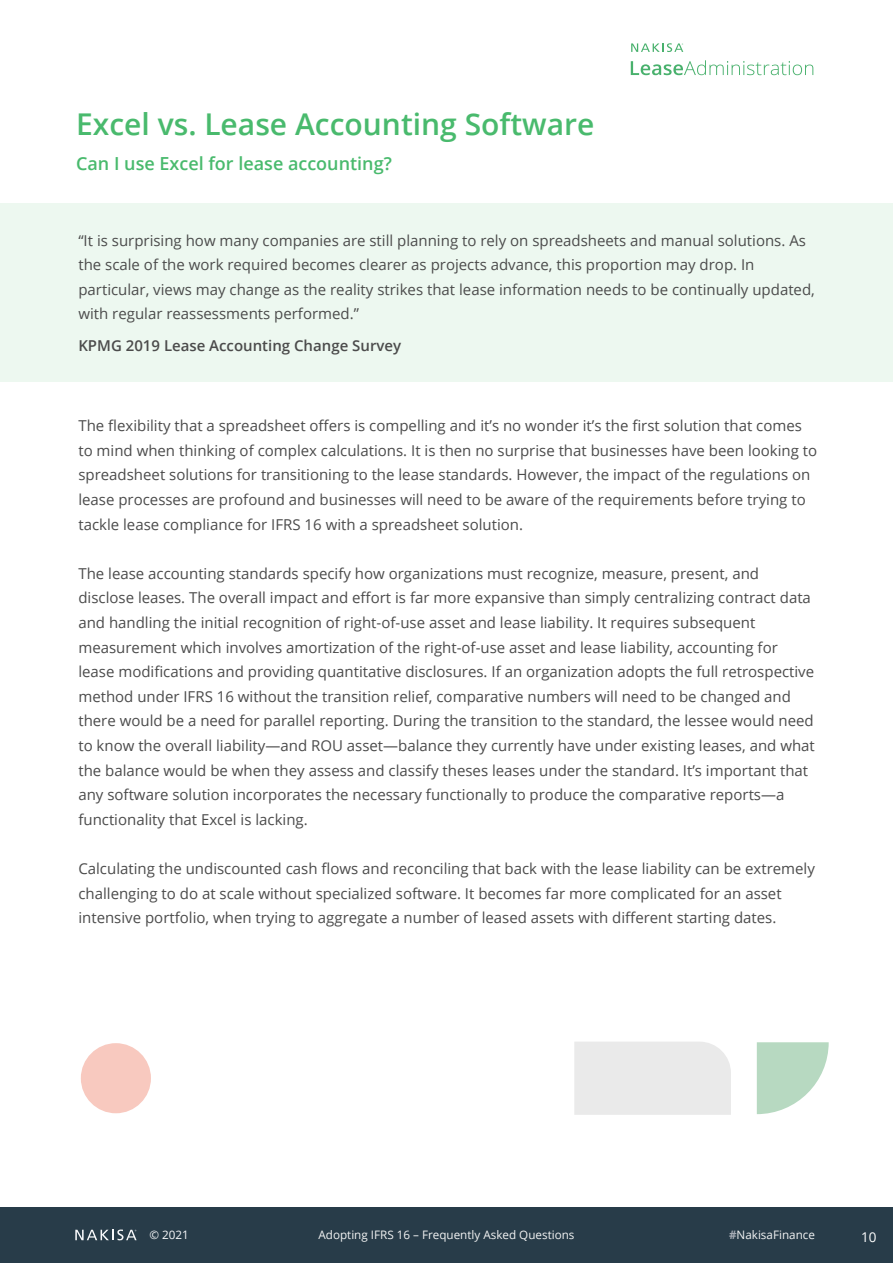
<style>
.page{position:relative;width:893px;height:1263px;background:#fff}
.page>*{position:absolute;margin:0;border:0;box-sizing:border-box;transform-origin:0 0}
.t1{font:600 30px "Open Sans";color:#49ba6d}
.t2{font:600 18px "Open Sans";color:#49ba6d}
.t3{font:15px/24.6px "Open Sans";color:#4b4b4b}
.t4{font:600 15px "Open Sans";color:#4b4b4b}
.t5{font:13.5px "Open Sans";color:#fff}
.t6{font:11.7px "Open Sans";color:#f3f4f4}
.t7{font:11.7px "Open Sans";color:#f8f9fb}
.s1{font-weight:700;color:#a6acb5}
</style>
<div class="page">
<div style="left:0;top:204px;width:892px;height:178px;background:#edf8f0"></div>
<div style="left:574px;top:1042px;width:157px;height:73px;background:#eaeaea"></div>
<svg style="left:757px;top:1042px;width:72px;height:72px"></svg>
<div style="left:0;top:1207px;width:893px;height:56px;background:#283c49"></div>
<svg style="left:75px;top:1229px;width:62px;height:12px"></svg>
<svg style="left:631px;top:60px;width:182px;height:15px"></svg>
<svg style="left:631px;top:43px;width:52px;height:9px"></svg>
<div style="left:81px;top:1043px;width:70px;height:70px;background:#f8c9bf;border-radius:50%"></div>
<h1 class="t1" style="left:76px;top:103px;width:520px">Excel vs. Lease Accounting Software</h1>
<p class="t2" style="left:76px;top:151px;width:317px">Can I use Excel for lease accounting?</p>
<p class="t3" style="left:78px;top:227px;width:738px">“It is surprising how many companies are still planning to rely on spreadsheets and manual solutions. As the scale of the work required becomes clearer as projects advance, this proportion may drop. In particular, views may change as the reality strikes that lease information needs to be continually updated, with regular reassessments performed.”</p>
<p class="t4" style="left:78px;top:335px;width:324px">KPMG 2019 Lease Accounting Change Survey</p>
<p class="t3" style="left:78px;top:413px;width:740px">The flexibility that a spreadsheet offers is compelling and it’s no wonder it’s the first solution that comes to mind when thinking of complex calculations. It is then no surprise that businesses have been looking to spreadsheet solutions for transitioning to the lease standards. However, the impact of the regulations on lease processes are profound and businesses will need to be aware of the requirements before trying to tackle lease compliance for IFRS 16 with a spreadsheet solution.</p>
<p class="t3" style="left:78px;top:561px;width:738px">The lease accounting standards specify how organizations must recognize, measure, present, and disclose leases. The overall impact and effort is far more expansive than simply centralizing contract data and handling the initial recognition of right-of-use asset and lease liability. It requires subsequent measurement which involves amortization of the right-of-use asset and lease liability, accounting for lease modifications and providing quantitative disclosures. If an organization adopts the full retrospective method under IFRS 16 without the transition relief, comparative numbers will need to be changed and there would be a need for parallel reporting. During the transition to the standard, the lessee would need to know the overall liability—and ROU asset—balance they currently have under existing leases, and what the balance would be when they assess and classify theses leases under the standard. It’s important that any software solution incorporates the necessary functionally to produce the comparative reports—a functionality that Excel is lacking.</p>
<p class="t3" style="left:78px;top:856px;width:738px">Calculating the undiscounted cash flows and reconciling that back with the lease liability can be extremely challenging to do at scale without specialized software. It becomes far more complicated for an asset intensive portfolio, when trying to aggregate a number of leased assets with different starting dates.</p>
<p class="t7" style="left:149px;top:1227px;width:41px">© 2021</p>
<p class="t6" style="left:729px;top:1227px;width:87px"><span class="s1">#</span>NakisaFinance</p>
<p class="t5" style="left:861px;top:1227px;width:17px">1 03</p>
<p class="t6" style="left:318px;top:1227px;width:258px">Adopting IFRS 16 – Frequently Asked Questions</p>
</div>
